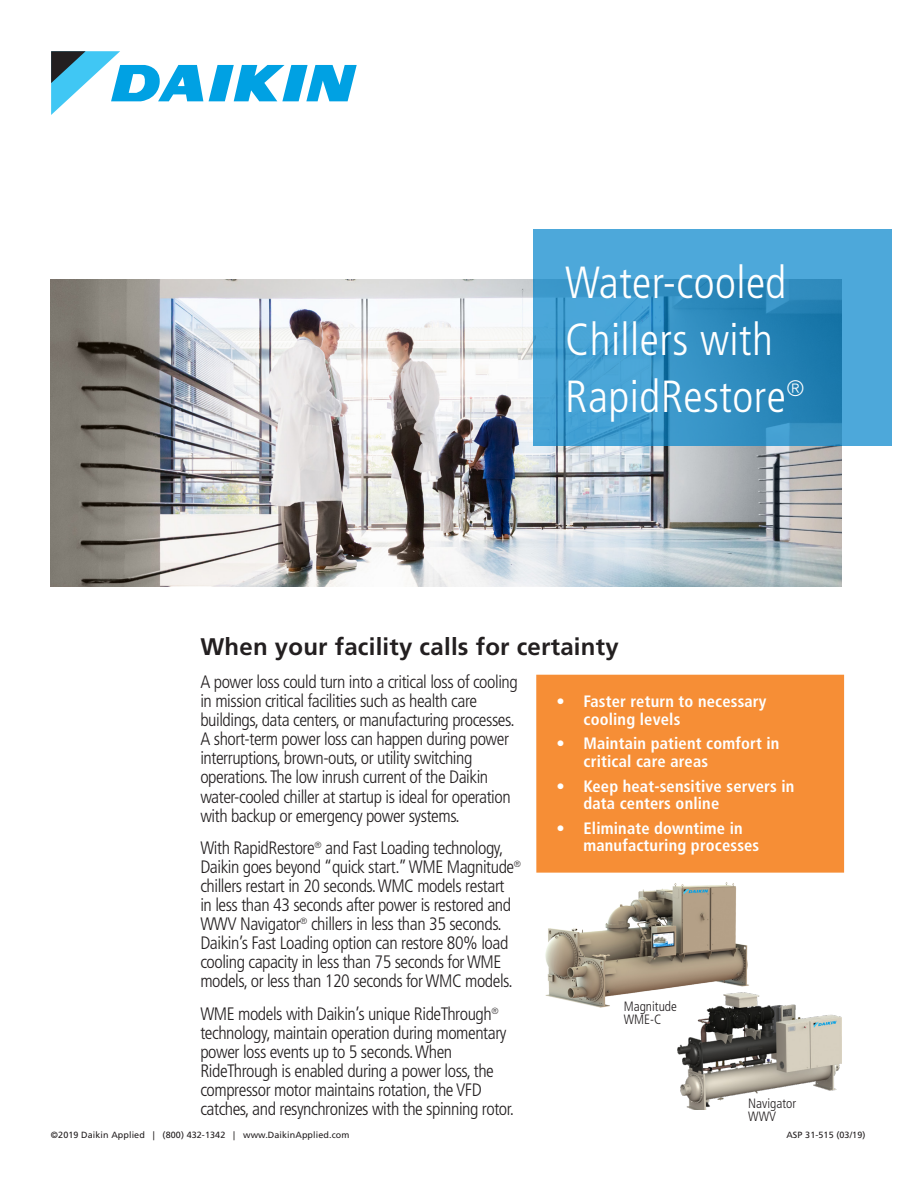
<style>
.page{position:relative;width:918px;height:1188px;background:#fff}
.page>*{position:absolute;margin:0;border:0;box-sizing:border-box;transform-origin:0 0}
.Main_Headline_2___Pr{font:300 condensed 45px/57px "Frutiger LT Std";letter-spacing:.01em;color:#fff}
.Product_Name_-_Conte{font:700 24px "Frutiger LT Std";letter-spacing:.01em;color:#231f20}
.t1{font:300 condensed 18px/19px "Frutiger LT Std";letter-spacing:-.025em;color:#231f20}
.t2{font:700 condensed 16.5px/17.7px "Frutiger LT Std";letter-spacing:.01em;color:#fff}
.t3{font:300 condensed 13.5px/13.5px "Frutiger LT Std";color:#231f20}
.Copyright{font:9px "Frutiger LT Std";letter-spacing:.01em;color:#231f20}
</style>
<div class="page">
<svg style="left:209px;top:65px;width:148px;height:36px"></svg>
<svg style="left:51px;top:51px;width:152px;height:64px"></svg>
<div style="left:536px;top:675px;width:308px;height:198px;background:#f68e36"></div>
<img style="left:51px;top:280px;width:790px;height:306px">
<svg style="left:533px;top:229px;width:359px;height:217px;background:#3d99cb"></svg>
<img style="left:545px;top:882px;width:204px;height:126px">
<img style="left:678px;top:993px;width:164px;height:117px">
<p class="Main_Headline_2___Pr" style="left:565px;top:254px;width:241px">Water-cooled<br>Chillers with<br>RapidRestore<sup>®</sup></p>
<p class="Product_Name_-_Conte" style="left:200px;top:633px;width:420px">When your facility calls for certainty</p>
<p class="t1" style="left:200px;top:673px;width:319px">A power loss could turn into a critical loss of cooling in mission critical facilities such as health care buildings, data centers, or manufacturing processes.<br>A short-term power loss can happen during power interruptions, brown-outs, or utility switching operations. The low inrush current of the Daikin water-cooled chiller at startup is ideal for operation with backup or emergency power systems.</p>
<p class="t1" style="left:200px;top:839px;width:322px">With RapidRestore<sup>®</sup> and Fast Loading technology, Daikin goes beyond “quick start.” WME Magnitude<sup>® </sup>chillers restart in 20 seconds. WMC models restart<br>in less than 43 seconds after power is restored and WWV Navigator<sup>®</sup> chillers in less than 35 seconds.<br>Daikin’s Fast Loading option can restore 80% load cooling capacity in less than 75 seconds for WME models, or less than 120 seconds for WMC models.</p>
<p class="t1" style="left:200px;top:1005px;width:315px">WME models with Daikin’s unique RideThrough<sup>® </sup>technology, maintain operation during momentary power loss events up to 5 seconds. When RideThrough is enabled during a power loss, the compressor motor maintains rotation, the VFD catches, and resynchronizes with the spinning rotor.</p>
<p class="t3" style="left:624px;top:999px;width:55px">Magnitude<br>WME-C</p>
<p class="t2" style="left:584px;top:693px;width:185px;text-indent:-27px">• Faster return to necessary cooling levels</p>
<p class="t2" style="left:584px;top:735px;width:198px;text-indent:-27px">• Maintain patient comfort in critical care areas</p>
<p class="t2" style="left:584px;top:777px;width:212px;text-indent:-27px">• Keep heat-sensitive servers in data centers online</p>
<p class="t2" style="left:584px;top:819px;width:177px;text-indent:-27px">• Eliminate downtime in manufacturing processes</p>
<p class="t3" style="left:748px;top:1096px;width:50px">Navigator<br>WWV</p>
<p class="Copyright" style="left:51px;top:1129px;width:300px">©2019 Daikin Applied | (800) 432-1342 | www.DaikinApplied.com</p>
<p class="Copyright" style="left:786px;top:1129px;width:81px">ASP 31-515 (03/19)</p>
</div>
